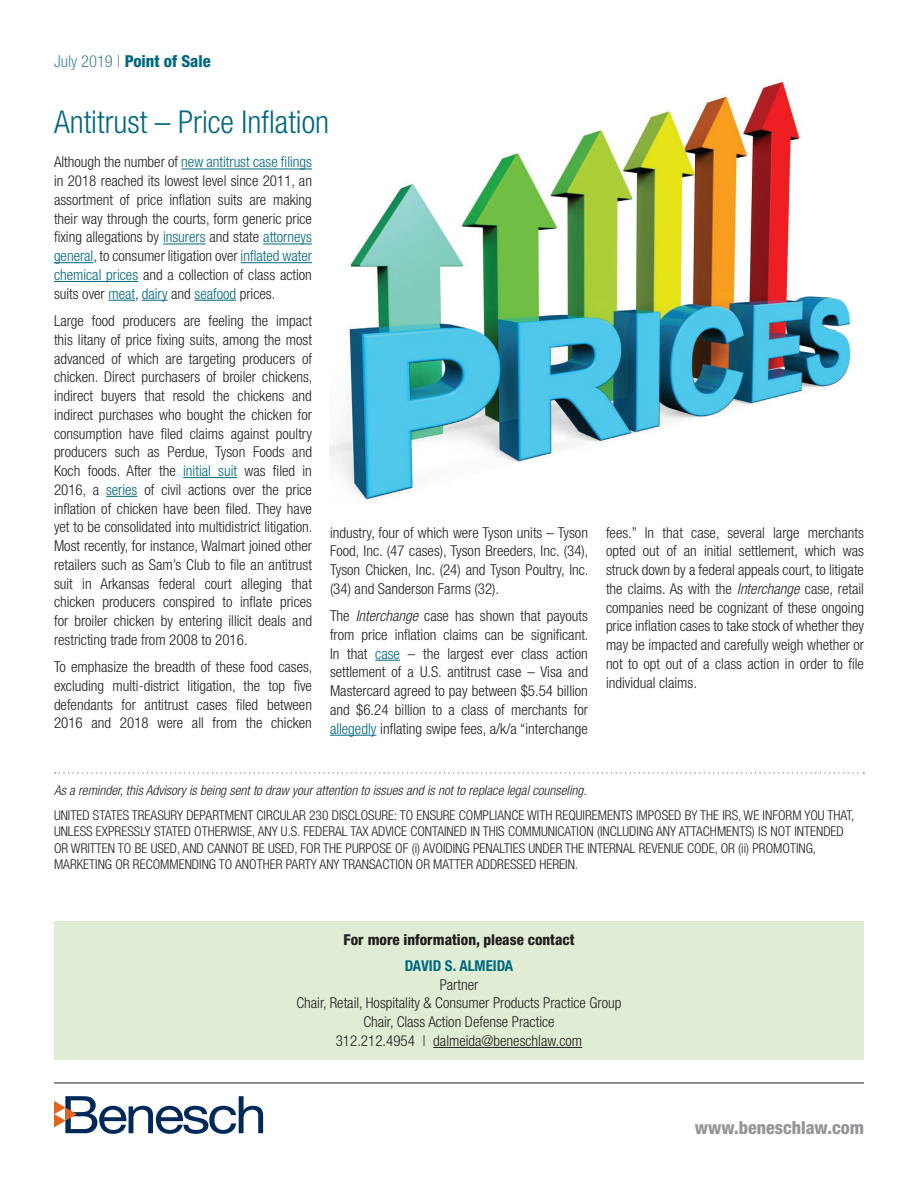
<style>
.page{position:relative;width:918px;height:1188px;background:#fff}
.page>*{position:absolute;margin:0;border:0;box-sizing:border-box;transform-origin:0 0}
.t1{font:300 condensed 31.5px "Helvetica Neue";color:#00687f}
.t2{font:800 condensed 18px "Helvetica Neue";color:#939598}
.t3{font:800 condensed 16.5px "Helvetica Neue";color:#00687f}
.t4{font:300 condensed 15px/18.8px "Helvetica Neue";color:#231f20;text-align:justify}
.t5{font:800 condensed 15px "Helvetica Neue";color:#231f20}
.t6{font:700 condensed 15px "Helvetica Neue";color:#00687f}
.t7{font:300 condensed 13.5px/16.5px "Helvetica Neue";color:#231f20}
.t8{font:italic 300 condensed 13.5px "Helvetica Neue";color:#231f20}
.s1{font-weight:300;color:#47869a}
.s2{color:#00687f}
.s3{font-style:italic}
</style>
<div class="page">
<hr style="left:54px;top:1082px;width:810px;height:2px;background:#6c6d70">
<hr style="left:181px;top:169px;width:131px;height:1px;background:#00687f">
<hr style="left:163px;top:244px;width:43px;height:1px;background:#00687f">
<hr style="left:263px;top:244px;width:49px;height:1px;background:#00687f">
<hr style="left:54px;top:262px;width:39px;height:1px;background:#00687f">
<hr style="left:241px;top:262px;width:71px;height:1px;background:#00687f">
<hr style="left:54px;top:281px;width:84px;height:1px;background:#00687f">
<svg style="left:108px;top:300px;width:27px;height:1px"></svg>
<svg style="left:142px;top:300px;width:26px;height:1px"></svg>
<hr style="left:194px;top:300px;width:42px;height:1px;background:#00687f">
<hr style="left:183px;top:477px;width:54px;height:1px;background:#00687f">
<hr style="left:106px;top:496px;width:31px;height:1px;background:#00687f">
<svg style="left:375px;top:660px;width:25px;height:1px"></svg>
<hr style="left:330px;top:735px;width:46px;height:1px;background:#00687f">
<svg style="left:54px;top:1096px;width:209px;height:38px"></svg>
<div style="left:54px;top:921px;width:810px;height:138px;background:#e0edd4"></div>
<hr style="left:433px;top:1047px;width:149px;height:1px;background:#231f20">
<svg style="left:55px;top:772px;width:809px;height:2px"></svg>
<img style="left:330px;top:80px;width:521px;height:420px">
<p class="t3" style="left:54px;top:51px;width:158px"><span class="s1">July 2019 |</span> Point of Sale</p>
<h1 class="t1" style="left:54px;top:104px;width:277px">Antitrust – Price Inflation</h1>
<p class="t4" style="left:54px;top:153px;width:260px">Although the number of <span class="s2">new antitrust case filings </span>in 2018 reached its lowest level since 2011, an assortment of price inflation suits are making their way through the courts, form generic price fixing allegations by <span class="s2">insurers</span> and state <span class="s2">attorneys general</span>, to consumer litigation over <span class="s2">inflated water chemical prices</span> and a collection of class action suits over <span class="s2">meat</span>, <span class="s2">dairy</span> and <span class="s2">seafood</span> prices.</p>
<p class="t4" style="left:54px;top:311px;width:260px">Large food producers are feeling the impact this litany of price fixing suits, among the most advanced of which are targeting producers of chicken. Direct purchasers of broiler chickens, indirect buyers that resold the chickens and indirect purchases who bought the chicken for consumption have filed claims against poultry producers such as Perdue, Tyson Foods and Koch foods. After the <span class="s2">initial suit</span> was filed in 2016, a <span class="s2">series</span> of civil actions over the price inflation of chicken have been filed. They have yet to be consolidated into multidistrict litigation.<br>Most recently, for instance, Walmart joined other retailers such as Sam’s Club to file an antitrust suit in Arkansas federal court alleging that chicken producers conspired to inflate prices for broiler chicken by entering illicit deals and restricting trade from 2008 to 2016.</p>
<p class="t4" style="left:54px;top:657px;width:260px">To emphasize the breadth of these food cases, excluding multi-district litigation, the top five defendants for antitrust cases filed between 2016 and 2018 were all from the chicken</p>
<p class="t4" style="left:330px;top:523px;width:260px">industry, four of which were Tyson units – Tyson Food, Inc. (47 cases), Tyson Breeders, Inc. (34), Tyson Chicken, Inc. (24) and Tyson Poultry, Inc. (34) and Sanderson Farms (32).</p>
<p class="t4" style="left:330px;top:606px;width:260px">The <span class="s3">Interchange</span> case has shown that payouts from price inflation claims can be significant.<br>In that <span class="s2">case</span> – the largest ever class action settlement of a U.S. antitrust case – Visa and Mastercard agreed to pay between $5.54 billion and $6.24 billion to a class of merchants for <span class="s2">allegedly</span> inflating swipe fees, a/k/a “interchange</p>
<p class="t4" style="left:606px;top:523px;width:260px">fees.” In that case, several large merchants opted out of an initial settlement, which was struck down by a federal appeals court, to litigate the claims. As with the <span class="s3">Interchange</span> case, retail companies need be cognizant of these ongoing price inflation cases to take stock of whether they may be impacted and carefully weigh whether or not to opt out of a class action in order to file individual claims.</p>
<p class="t8" style="left:54px;top:782px;width:534px">As a reminder, this Advisory is being sent to draw your attention to issues and is not to replace legal counseling.</p>
<p class="t7" style="left:54px;top:807px;width:802px">UNITED STATES TREASURY DEPARTMENT CIRCULAR 230 DISCLOSURE: TO ENSURE COMPLIANCE WITH REQUIREMENTS IMPOSED BY THE IRS, WE INFORM YOU THAT, UNLESS EXPRESSLY STATED OTHERWISE, ANY U.S. FEDERAL TAX ADVICE CONTAINED IN THIS COMMUNICATION (INCLUDING ANY ATTACHMENTS) IS NOT INTENDED OR WRITTEN TO BE USED, AND CANNOT BE USED, FOR THE PURPOSE OF (i) AVOIDING PENALTIES UNDER THE INTERNAL REVENUE CODE, OR (ii) PROMOTING, MARKETING OR RECOMMENDING TO ANOTHER PARTY ANY TRANSACTION OR MATTER ADDRESSED HEREIN.</p>
<p class="t5" style="left:344px;top:931px;width:232px">For more information, please contact</p>
<p class="t6" style="left:405px;top:957px;width:110px">DAVID S. ALMEIDA</p>
<p class="t4" style="left:296px;top:975px;width:327px;text-align:center">Partner<br>Chair, Retail, Hospitality &amp; Consumer Products Practice Group Chair, Class Action Defense Practice<br>312.212.4954 | dalmeida@beneschlaw.com</p>
<p class="t2" style="left:695px;top:1116px;width:171px">www.beneschlaw.com</p>
</div>
